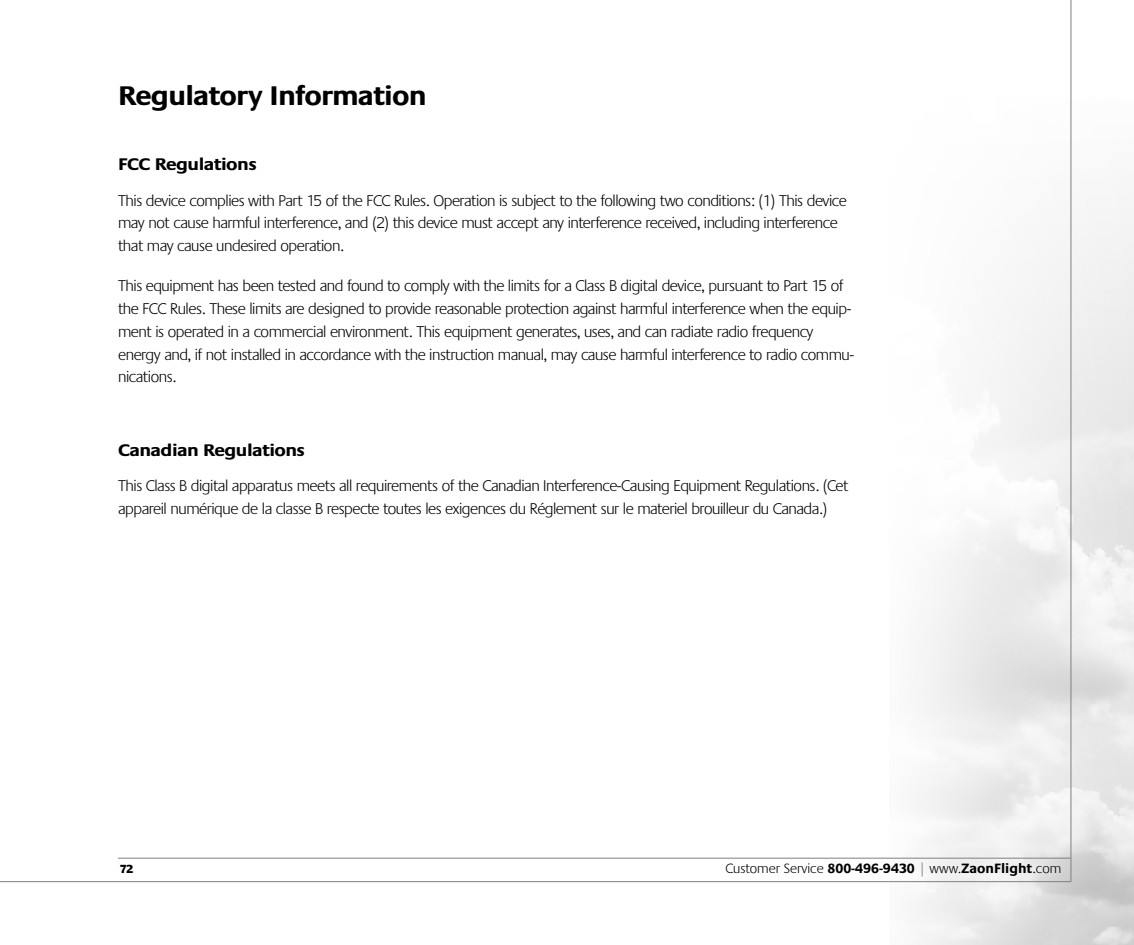
<style>
.page{position:relative;width:1134px;height:945px;background:#fff}
.page>*{position:absolute;margin:0;border:0;box-sizing:border-box;transform-origin:0 0}
.t1{font:700 28px "Praxis";letter-spacing:-.03em;color:#000;scale:1.05 1}
.t2{font:700 17.5px "Praxis";letter-spacing:-.03em;color:#000;scale:1.1 1}
.t3{font:300 16.1px/22.8px "Praxis";letter-spacing:-.025em;color:#000}
.t4{font:300 14px "Praxis";color:#000}
.t5{font:800 12.25px "Praxis";color:#000}
.s1{font-weight:700}
.s2{color:#808080}
</style>
<div class="page">
<img style="left:889px;top:33px;width:245px;height:912px">
<hr style="left:118px;top:858px;width:953px;height:1px;background:#808080">
<hr style="left:1071px;top:0;width:1px;height:882px;background:#808080">
<hr style="left:0;top:881px;width:1071px;height:1px;background:#808080">
<h1 class="t1" style="left:118px;top:79px;width:295px">Regulatory Information</h1>
<p class="t2" style="left:118px;top:154px;width:128px">FCC Regulations</p>
<p class="t3" style="left:118px;top:189px;width:730px">This device complies with Part 15 of the FCC Rules. Operation is subject to the following two conditions: (1) This device may not cause harmful interference, and (2) this device must accept any interference received, including interference that may cause undesired operation.</p>
<p class="t3" style="left:118px;top:275px;width:738px">This equipment has been tested and found to comply with the limits for a Class B digital device, pursuant to Part 15 of the FCC Rules. These limits are designed to provide reasonable protection against harmful interference when the equip&shy;ment is operated in a commercial environment. This equipment generates, uses, and can radiate radio frequency energy and, if not installed in accordance with the instruction manual, may cause harmful interference to radio commu&shy;nications.</p>
<p class="t2" style="left:118px;top:440px;width:171px">Canadian Regulations</p>
<p class="t3" style="left:118px;top:474px;width:732px">This Class B digital apparatus meets all requirements of the Canadian Interference-Causing Equipment Regulations. (Cet appareil numérique de la classe B respecte toutes les exigences du Réglement sur le materiel brouilleur du Canada.)</p>
<p class="t5" style="left:120px;top:862px;width:15px">72</p>
<p class="t4" style="left:725px;top:860px;width:337px">Customer Service <span class="s1">800-496-9430</span> <span class="s2">|</span> www.<span class="s1">ZaonFlight</span>.com</p>
</div>
